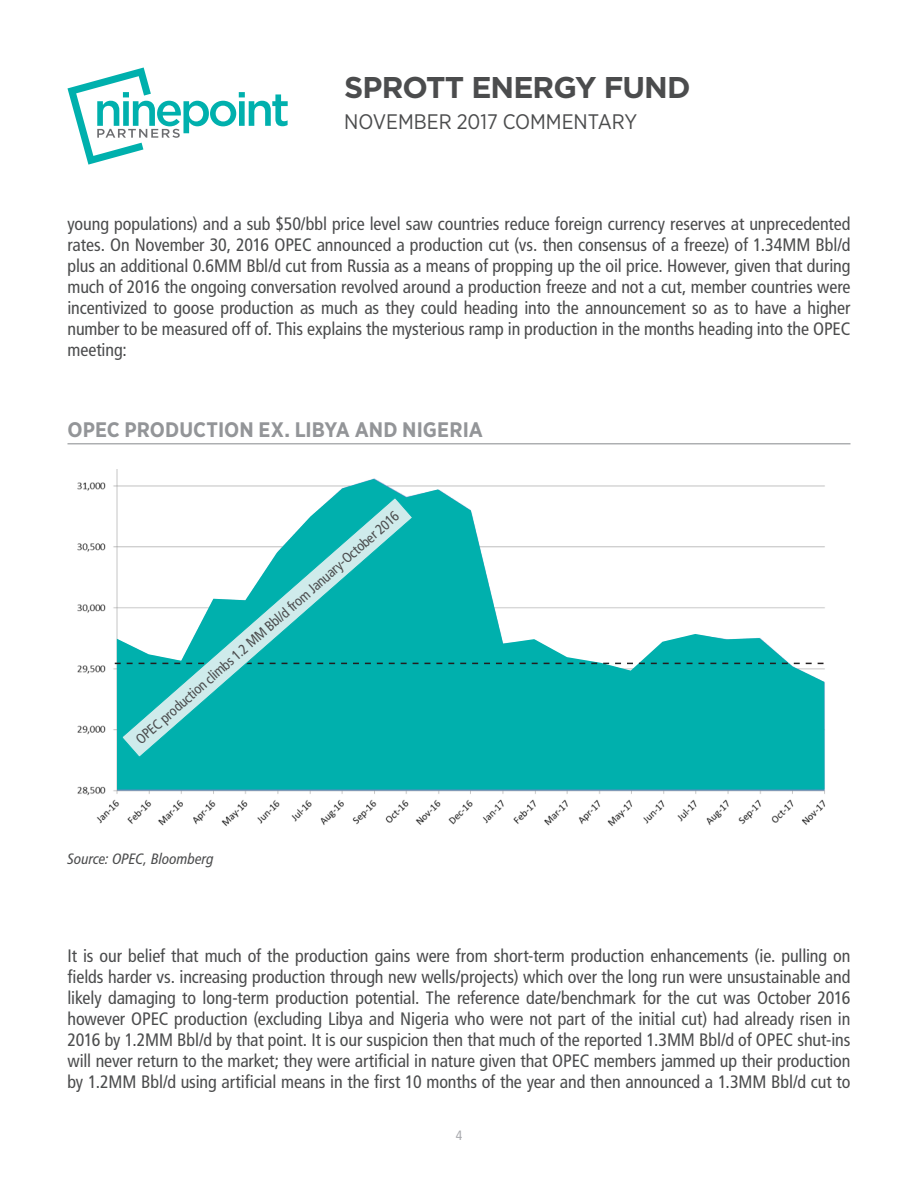
<style>
.page{position:relative;width:918px;height:1188px;background:#fff}
.page>*{position:absolute;margin:0;border:0;box-sizing:border-box;transform-origin:0 0}
.Heading_-_Fund_Name{font:700 30px "Gotham";letter-spacing:-.03em;color:#4b4c4d}
.Heading_-_Chart{font:700 21px "Gotham Narrow";letter-spacing:.005em;color:#939598}
.Heading_-_Month{font:21px "Gotham Narrow";color:#4b4c4d}
.Body_copy{font:condensed 18px/21px "Frutiger LT Std";letter-spacing:-.005em;color:#4b4c4d;text-align:justify}
.Source{font:italic condensed 15px "Frutiger LT Std";letter-spacing:.005em;color:#4b4c4d}
.Body_copy-2{font:condensed 14.25px "Frutiger LT Std";color:#4b4c4d}
.t1{font:condensed 13.5px "Frutiger LT Std";color:#a8a9ad}
</style>
<div class="page">
<svg style="left:67px;top:67px;width:221px;height:98px"></svg>
<hr style="left:68px;top:443px;width:782px;height:1px;background:#939598">
<img style="left:78px;top:470px;width:747px;height:357px">
<svg style="left:117px;top:479px;width:707px;height:310px;fill:#00b0ad"></svg>
<svg style="left:115px;top:663px;width:709px;height:1px"></svg>
<svg style="left:121px;top:497px;width:292px;height:261px"></svg>
<p class="Heading_-_Fund_Name" style="left:344px;top:68px;width:348px">SPROTT ENERGY FUND</p>
<p class="Heading_-_Month" style="left:344px;top:108px;width:295px">NOVEMBER 2017 COMMENTARY</p>
<p class="Body_copy" style="left:68px;top:213px;width:785px">young populations) and a sub $50/bbl price level saw countries reduce foreign currency reserves at unprecedented rates. On November 30, 2016 OPEC announced a production cut (vs. then consensus of a freeze) of 1.34MM Bbl/d plus an additional 0.6MM Bbl/d cut from Russia as a means of propping up the oil price. However, given that during much of 2016 the ongoing conversation revolved around a production freeze and not a cut, member countries were incentivized to goose production as much as they could heading into the announcement so as to have a higher number to be measured off of. This explains the mysterious ramp in production in the months heading into the OPEC meeting:</p>
<p class="Heading_-_Chart" style="left:68px;top:416px;width:417px">OPEC PRODUCTION EX. LIBYA AND NIGERIA</p>
<p class="Body_copy-2" style="left:132px;top:734px;width:346px;rotate:-41deg">OPEC production climbs 1.2 MM Bbl/d from January-October 2016</p>
<p class="Source" style="left:68px;top:850px;width:148px">Source: OPEC, Bloomberg</p>
<p class="Body_copy" style="left:68px;top:945px;width:785px">It is our belief that much of the production gains were from short-term production enhancements (ie. pulling on fields harder vs. increasing production through new wells/projects) which over the long run were unsustainable and likely damaging to long-term production potential. The reference date/benchmark for the cut was October 2016 however OPEC production (excluding Libya and Nigeria who were not part of the initial cut) had already risen in 2016 by 1.2MM Bbl/d by that point. It is our suspicion then that much of the reported 1.3MM Bbl/d of OPEC shut-ins will never return to the market; they were artificial in nature given that OPEC members jammed up their production by 1.2MM Bbl/d using artificial means in the first 10 months of the year and then announced a 1.3MM Bbl/d cut to</p>
<p class="t1" style="left:456px;top:1128px;width:8px">4</p>
</div>
